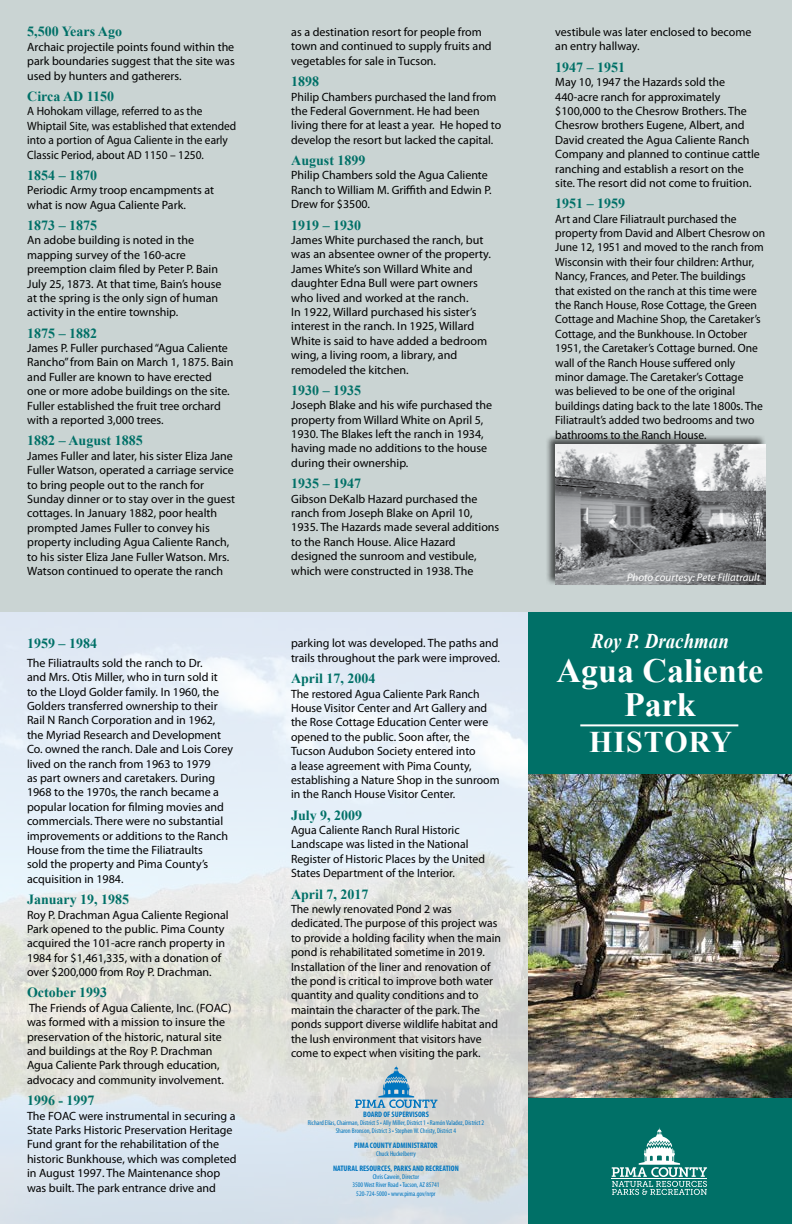
<style>
.page{position:relative;width:792px;height:1224px;background:#fff}
.page>*{position:absolute;margin:0;border:0;box-sizing:border-box;transform-origin:0 0}
.t1{font:700 34px/34px "Times New Roman";color:#fff;text-align:center}
.t2{font:700 30px "Times New Roman";letter-spacing:.035em;color:#fff}
.t3{font:italic 700 21px "Times New Roman";color:#fff;scale:.9 1}
.t4{font:700 14px "Times New Roman";color:#007067}
.t5{font:12px/14.4px "Myriad Pro";color:#000}
.t6{font:12px/14.4px "Myriad Pro";color:#000;scale:.96 1}
.t7{font:12px/14.4px "Myriad Pro";color:#000;scale:.95 1}
.t8{font:italic 11px "Myriad Pro";color:#fff}
.t9{font:700 condensed 8px "Myriad Pro";color:#0075bf}
.t10{font:condensed 7px/8.4px "Myriad Pro";color:#0075bf;text-align:center}
</style>
<div class="page">
<img style="left:528px;top:774px;width:264px;height:324px">
<div style="left:528px;top:612px;width:264px;height:162px;background:#007067"></div>
<div style="left:528px;top:1098px;width:264px;height:126px;background:#007067"></div>
<div style="left:0;top:0;width:792px;height:612px;background:#cad4d3"></div>
<img style="left:0;top:612px;width:528px;height:612px">
<svg style="left:355px;top:1065px;width:83px;height:43px"></svg>
<svg style="left:612px;top:1127px;width:95px;height:68px"></svg>
<hr style="left:580px;top:724px;width:158px;height:2px;background:#fff">
<div style="left:545px;top:435px;width:221px;height:151px;background:#000;opacity:.65"></div>
<img style="left:555px;top:445px;width:210px;height:140px">
<p class="t4" style="left:27px;top:22px;width:96px">5,500 Years Ago</p>
<p class="t5" style="left:27px;top:39px;width:209px;text-align:justify">Archaic projectile points found within the park boundaries suggest that the site was used by hunters and gatherers.</p>
<p class="t4" style="left:27px;top:86px;width:88px">Circa AD 1150</p>
<p class="t7" style="left:27px;top:104px;width:222px">A Hohokam village, referred to as the Whiptail Site, was established that extended into a portion of Agua Caliente in the early Classic Period, about AD 1150 – 1250.</p>
<p class="t4" style="left:27px;top:165px;width:71px">1854 – 1870</p>
<p class="t5" style="left:27px;top:183px;width:188px">Periodic Army troop encampments at what is now Agua Caliente Park.</p>
<p class="t4" style="left:27px;top:215px;width:71px">1873 – 1875</p>
<p class="t5" style="left:27px;top:233px;width:196px">An adobe building is noted in the mapping survey of the 160-acre preemption claim filed by Peter P. Bain July 25, 1873. At that time, Bain’s house at the spring is the only sign of human activity in the entire township.</p>
<p class="t4" style="left:27px;top:323px;width:71px">1875 – 1882</p>
<p class="t5" style="left:27px;top:341px;width:208px">James P. Fuller purchased “Agua Caliente Rancho” from Bain on March 1, 1875. Bain and Fuller are known to have erected one or more adobe buildings on the site.<br>Fuller established the fruit tree orchard with a reported 3,000 trees.</p>
<p class="t4" style="left:27px;top:431px;width:117px">1882 – August 1885</p>
<p class="t5" style="left:27px;top:448px;width:209px">James Fuller and later, his sister Eliza Jane Fuller Watson, operated a carriage service to bring people out to the ranch for Sunday dinner or to stay over in the guest cottages. In January 1882, poor health prompted James Fuller to convey his property including Agua Caliente Ranch, to his sister Eliza Jane Fuller Watson. Mrs.<br>Watson continued to operate the ranch</p>
<p class="t4" style="left:27px;top:633px;width:71px">1959 – 1984</p>
<p class="t5" style="left:27px;top:655px;width:208px">The Filiatraults sold the ranch to Dr.<br>and Mrs. Otis Miller, who in turn sold it<br>to the Lloyd Golder family. In 1960, the Golders transferred ownership to their Rail N Ranch Corporation and in 1962, the Myriad Research and Development Co. owned the ranch. Dale and Lois Corey lived on the ranch from 1963 to 1979<br>as part owners and caretakers. During 1968 to the 1970s, the ranch became a popular location for filming movies and commercials. There were no substantial improvements or additions to the Ranch House from the time the Filiatraults<br>sold the property and Pima County’s acquisition in 1984.</p>
<p class="t4" style="left:27px;top:889px;width:104px">January 19, 1985</p>
<p class="t5" style="left:27px;top:907px;width:203px">Roy P. Drachman Agua Caliente Regional Park opened to the public. Pima County acquired the 101-acre ranch property in 1984 for $1,461,335, with a donation of over $200,000 from Roy P. Drachman.</p>
<p class="t4" style="left:27px;top:983px;width:82px">October 1993</p>
<p class="t5" style="left:27px;top:1000px;width:206px">The Friends of Agua Caliente, Inc. (FOAC) was formed with a mission to insure the preservation of the historic, natural site and buildings at the Roy P. Drachman Agua Caliente Park through education, advocacy and community involvement.</p>
<p class="t4" style="left:27px;top:1090px;width:69px">1996 - 1997</p>
<p class="t5" style="left:27px;top:1108px;width:211px">The FOAC were instrumental in securing a State Parks Historic Preservation Heritage Fund grant for the rehabilitation of the historic Bunkhouse, which was completed in August 1997. The Maintenance shop was built. The park entrance drive and</p>
<p class="t5" style="left:291px;top:25px;width:202px">as a destination resort for people from town and continued to supply fruits and vegetables for sale in Tucson.</p>
<p class="t4" style="left:291px;top:71px;width:29px">1898</p>
<p class="t5" style="left:291px;top:89px;width:211px">Philip Chambers purchased the land from the Federal Government. He had been living there for at least a year. He hoped to develop the resort but lacked the capital.</p>
<p class="t4" style="left:291px;top:150px;width:76px">August 1899</p>
<p class="t5" style="left:291px;top:168px;width:202px">Philip Chambers sold the Agua Caliente<br>Ranch to William M. Griffith and Edwin P.<br>Drew for $3500.</p>
<p class="t4" style="left:291px;top:215px;width:71px">1919 – 1930</p>
<p class="t5" style="left:291px;top:232px;width:201px">James White purchased the ranch, but was an absentee owner of the property.<br>James White’s son Willard White and daughter Edna Bull were part owners who lived and worked at the ranch.<br>In 1922, Willard purchased his sister’s interest in the ranch. In 1925, Willard White is said to have added a bedroom wing, a living room, a library, and remodeled the kitchen.</p>
<p class="t4" style="left:291px;top:380px;width:71px">1930 – 1935</p>
<p class="t5" style="left:291px;top:398px;width:202px">Joseph Blake and his wife purchased the property from Willard White on April 5, 1930. The Blakes left the ranch in 1934, having made no additions to the house during their ownership.</p>
<p class="t4" style="left:291px;top:473px;width:71px">1935 – 1947</p>
<p class="t5" style="left:291px;top:491px;width:210px">Gibson DeKalb Hazard purchased the ranch from Joseph Blake on April 10, 1935. The Hazards made several additions to the Ranch House. Alice Hazard designed the sunroom and vestibule, which were constructed in 1938. The</p>
<p class="t5" style="left:291px;top:636px;width:211px">parking lot was developed. The paths and trails throughout the park were improved.</p>
<p class="t4" style="left:291px;top:668px;width:86px">April 17, 2004</p>
<p class="t5" style="left:291px;top:686px;width:210px">The restored Agua Caliente Park Ranch House Visitor Center and Art Gallery and the Rose Cottage Education Center were opened to the public. Soon after, the Tucson Audubon Society entered into<br>a lease agreement with Pima County, establishing a Nature Shop in the sunroom in the Ranch House Visitor Center.</p>
<p class="t4" style="left:291px;top:805px;width:73px">July 9, 2009</p>
<p class="t5" style="left:291px;top:823px;width:196px">Agua Caliente Ranch Rural Historic Landscape was listed in the National Register of Historic Places by the United States Department of the Interior.</p>
<p class="t4" style="left:291px;top:884px;width:79px">April 7, 2017</p>
<p class="t5" style="left:291px;top:902px;width:211px">The newly renovated Pond 2 was dedicated. The purpose of this project was to provide a holding facility when the main pond is rehabilitated sometime in 2019.<br>Installation of the liner and renovation of the pond is critical to improve both water quantity and quality conditions and to maintain the character of the park. The ponds support diverse wildlife habitat and the lush environment that visitors have come to expect when visiting the park.</p>
<p class="t9" style="left:363px;top:1109px;width:67px">BOARD OF SUPERVISORS</p>
<p class="t10" style="left:308px;top:1118px;width:178px">Richard Elías, Chairman, District 5 • Ally Miller, District 1 • Ramón Valadez, District 2<br>Sharon Bronson, District 3 • Stephen W. Christy, District 4</p>
<p class="t9" style="left:354px;top:1140px;width:85px">PIMA COUNTY ADMINISTRATOR</p>
<p class="t10" style="left:376px;top:1150px;width:41px">Chuck Huckelberry</p>
<p class="t9" style="left:333px;top:1163px;width:127px">NATURAL RESOURCES, PARKS AND RECREATION</p>
<p class="t10" style="left:352px;top:1172px;width:89px">Chris Cawein, Director<br>3500 West River Road • Tucson, AZ 85741<br>520-724-5000 • www.pima.gov/nrpr</p>
<p class="t5" style="left:555px;top:25px;width:198px">vestibule was later enclosed to become an entry hallway.</p>
<p class="t4" style="left:555px;top:57px;width:71px">1947 – 1951</p>
<p class="t5" style="left:555px;top:75px;width:206px">May 10, 1947 the Hazards sold the 440-acre ranch for approximately $100,000 to the Chesrow Brothers. The Chesrow brothers Eugene, Albert, and David created the Agua Caliente Ranch Company and planned to continue cattle ranching and establish a resort on the site. The resort did not come to fruition.</p>
<p class="t4" style="left:555px;top:193px;width:71px">1951 – 1959</p>
<p class="t6" style="left:555px;top:211px;width:220px">Art and Clare Filiatrault purchased the property from David and Albert Chesrow on June 12, 1951 and moved to the ranch from Wisconsin with their four children: Arthur, Nancy, Frances, and Peter. The buildings that existed on the ranch at this time were the Ranch House, Rose Cottage, the Green Cottage and Machine Shop, the Caretaker’s Cottage, and the Bunkhouse. In October 1951, the Caretaker’s Cottage burned. One wall of the Ranch House suffered only minor damage. The Caretaker’s Cottage<br>was believed to be one of the original buildings dating back to the late 1800s. The Filiatrault’s added two bedrooms and two bathrooms to the Ranch House.</p>
<p class="t8" style="left:627px;top:570px;width:135px">Photo courtesy: Pete Filiatrault</p>
<h3 class="t3" style="left:591px;top:626px;width:155px">Roy P. Drachman</h3>
<h1 class="t1" style="left:557px;top:652px;width:208px">Agua Caliente<br>Park</h1>
<h2 class="t2" style="left:589px;top:720px;width:145px">HISTORY</h2>
</div>
